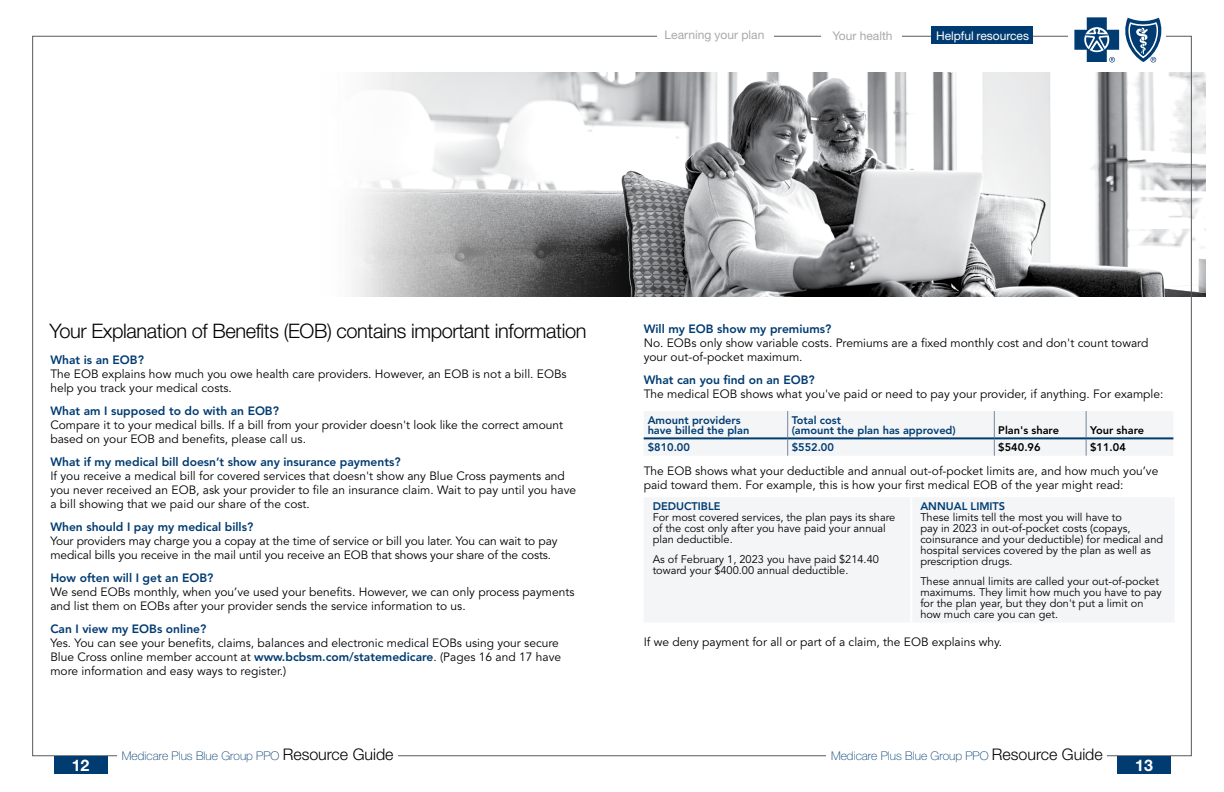
<style>
.page{position:relative;width:1224px;height:792px;background:#fff}
.page>*{position:absolute;margin:0;border:0;box-sizing:border-box;transform-origin:0 0}
.t1{font:300 20px "Helvetica Neue LT Std";letter-spacing:-.02em;color:#000}
.t2{font:700 16px "Helvetica Neue LT Std";color:#fff}
.t3{font:12px/14px "Avenir LT Std";color:#000}
.t4{font:800 12px "Avenir LT Std";color:#003b71}
.t5{font:100 12px "Helvetica Neue LT Std";color:#003b71}
.t6{font:12px "Helvetica Neue LT Std";color:#fff}
.t7{font:12px "Helvetica Neue LT Std";color:#a7a9ac}
.t8{font:11px/11px "Avenir LT Std";color:#000}
.t9{font:800 11px/10px "Avenir LT Std";color:#003b71}
.t10{font:800 11px "Avenir LT Std";color:#000}
.s1{font-weight:800;color:#003b71}
.s2{font-weight:300;font-size:16px;color:#000}
</style>
<div class="page">
<img style="left:353px;top:72px;width:853px;height:225px">
<svg style="left:1074px;top:17px;width:88px;height:46px"></svg>
<div style="left:54px;top:756px;width:53px;height:18px;background:#003b71"></div>
<div style="left:1117px;top:756px;width:54px;height:18px;background:#003b71"></div>
<div style="left:932px;top:26px;width:101px;height:18px;background:#003b71"></div>
<div style="left:644px;top:411px;width:529px;height:45px;background:#f3f5f7"></div>
<hr style="left:644px;top:437px;width:144px;height:2px;background:#003b71">
<hr style="left:788px;top:437px;width:206px;height:2px;background:#003b71">
<hr style="left:994px;top:437px;width:92px;height:2px;background:#003b71">
<hr style="left:1086px;top:437px;width:87px;height:2px;background:#003b71">
<div style="left:644px;top:498px;width:530px;height:124px;background:#f3f5f7"></div>
<hr style="left:910px;top:497px;width:2px;height:126px;background:#fff">
<p class="t7" style="left:665px;top:28px;width:101px">Learning your plan</p>
<p class="t7" style="left:832px;top:28px;width:62px">Your health</p>
<p class="t6" style="left:936px;top:28px;width:95px">Helpful resources</p>
<p class="t6" style="left:941px;top:28px;width:78px">Good to know</p>
<h1 class="t1" style="left:49px;top:319px;width:539px">Your Explanation of Benefits (EOB) contains important information</h1>
<p class="t4" style="left:50px;top:352px;width:95px">What is an EOB?</p>
<p class="t3" style="left:50px;top:367px;width:518px">The EOB explains how much you owe health care providers. However, an EOB is not a bill. EOBs help you track your medical costs.</p>
<p class="t4" style="left:50px;top:403px;width:230px">What am I supposed to do with an EOB?</p>
<p class="t3" style="left:50px;top:418px;width:514px">Compare it to your medical bills. If a bill from your provider doesn't look like the correct amount based on your EOB and benefits, please call us.</p>
<p class="t4" style="left:50px;top:455px;width:352px">What if my medical bill doesn’t show any insurance payments?</p>
<p class="t3" style="left:50px;top:469px;width:527px">If you receive a medical bill for covered services that doesn't show any Blue Cross payments and you never received an EOB, ask your provider to file an insurance claim. Wait to pay until you have a bill showing that we paid our share of the cost.</p>
<p class="t4" style="left:50px;top:520px;width:204px">When should I pay my medical bills?</p>
<p class="t3" style="left:50px;top:534px;width:509px">Your providers may charge you a copay at the time of service or bill you later. You can wait to pay medical bills you receive in the mail until you receive an EOB that shows your share of the costs.</p>
<p class="t4" style="left:50px;top:571px;width:165px">How often will I get an EOB?</p>
<p class="t3" style="left:50px;top:585px;width:526px">We send EOBs monthly, when you’ve used your benefits. However, we can only process payments and list them on EOBs after your provider sends the service information to us.</p>
<p class="t4" style="left:50px;top:622px;width:157px">Can I view my EOBs online?</p>
<p class="t3" style="left:50px;top:636px;width:512px">Yes. You can see your benefits, claims, balances and electronic medical EOBs using your secure<br>Blue Cross online member account at <span class="s1">www.bcbsm.com/statemedicare</span>. (Pages 16 and 17 have more information and easy ways to register.)</p>
<p class="t4" style="left:644px;top:322px;width:189px">Will my EOB show my premiums?</p>
<p class="t3" style="left:644px;top:336px;width:506px">No. EOBs only show variable costs. Premiums are a fixed monthly cost and don't count toward your out-of-pocket maximum.</p>
<p class="t4" style="left:644px;top:373px;width:173px">What can you find on an EOB?</p>
<p class="t3" style="left:644px;top:387px;width:521px">The medical EOB shows what you've paid or need to pay your provider, if anything. For example:</p>
<p class="t9" style="left:648px;top:415px;width:103px">Amount providers have billed the plan</p>
<p class="t9" style="left:792px;top:415px;width:166px">Total cost<br>(amount the plan has approved)</p>
<p class="t10" style="left:998px;top:424px;width:62px">Plan's share</p>
<p class="t10" style="left:1090px;top:424px;width:55px">Your share</p>
<p class="t9" style="left:648px;top:442px;width:44px">$810.00</p>
<p class="t9" style="left:792px;top:442px;width:44px">$552.00</p>
<p class="t10" style="left:998px;top:441px;width:44px">$540.96</p>
<p class="t10" style="left:1090px;top:441px;width:37px">$11.04</p>
<p class="t3" style="left:644px;top:464px;width:516px">The EOB shows what your deductible and annual out-of-pocket limits are, and how much you’ve paid toward them. For example, this is how your first medical EOB of the year might read:</p>
<p class="t9" style="left:653px;top:501px;width:69px">DEDUCTIBLE</p>
<p class="t8" style="left:653px;top:512px;width:244px">For most covered services, the plan pays its share of the cost only after you have paid your annual plan deductible.</p>
<p class="t8" style="left:653px;top:554px;width:228px">As of February 1, 2023 you have paid $214.40 toward your $400.00 annual deductible.</p>
<p class="t9" style="left:920px;top:501px;width:86px">ANNUAL LIMITS</p>
<p class="t8" style="left:920px;top:512px;width:244px">These limits tell the most you will have to<br>pay in 2023 in out-of-pocket costs (copays, coinsurance and your deductible) for medical and hospital services covered by the plan as well as prescription drugs.</p>
<p class="t8" style="left:920px;top:576px;width:243px">These annual limits are called your out-of-pocket maximums. They limit how much you have to pay for the plan year, but they don't put a limit on how much care you can get.</p>
<p class="t3" style="left:644px;top:635px;width:360px">If we deny payment for all or part of a claim, the EOB explains why.</p>
<p class="t5" style="left:122px;top:749px;width:273px">Medicare Plus Blue Group PPO <span class="s2">Resource Guide</span></p>
<p class="t5" style="left:831px;top:749px;width:273px">Medicare Plus Blue Group PPO <span class="s2">Resource Guide</span></p>
<h2 class="t2" style="left:72px;top:755px;width:19px">12</h2>
<h2 class="t2" style="left:1135px;top:755px;width:19px">13</h2>
</div>
